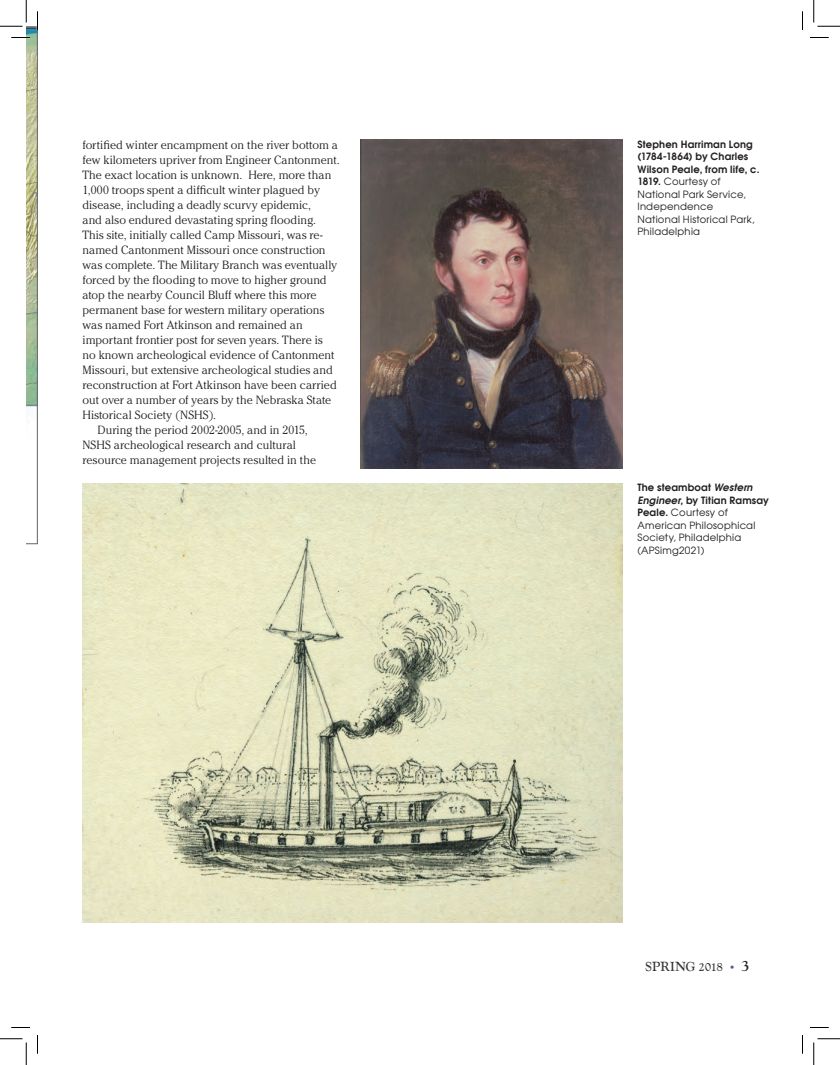
<style>
.page{position:relative;width:840px;height:1065px;background:#fff}
.page>*{position:absolute;margin:0;border:0;box-sizing:border-box;transform-origin:0 0}
.t1{font:13.75px "Goudy Handtooled Com";color:#231f20}
.t2{font:300 11.88px "Cheltenham";color:#231f20}
.t3{font:10px/12.5px "Avant Garde";letter-spacing:.025em;color:#231f20}
.t4{font:10px/12.5px "Avant Garde";letter-spacing:.025em;color:#1f2020}
.s1{font-weight:600}
.s2{font-weight:600;font-style:italic}
.s3{color:#231f20}
.s4{font-size:12.5px}
.s5{font-size:11.25px;color:#625394}
.s6{font-family:"Goudy";font-weight:700;font-size:15px}
</style>
<div class="page">
<img style="left:82px;top:483px;width:540px;height:440px">
<img style="left:360px;top:140px;width:262px;height:328px">
<svg style="left:810px;top:37px;width:19px;height:1px"></svg>
<svg style="left:11px;top:1027px;width:19px;height:1px"></svg>
<svg style="left:810px;top:1027px;width:19px;height:1px"></svg>
<svg style="left:37px;top:1035px;width:1px;height:19px"></svg>
<svg style="left:802px;top:11px;width:1px;height:19px"></svg>
<svg style="left:802px;top:1035px;width:1px;height:19px"></svg>
<svg style="left:0;top:0;width:38px;height:544px"></svg>
<svg style="left:0;top:1039px;width:27px;height:26px"></svg>
<svg style="left:814px;top:0;width:26px;height:27px"></svg>
<svg style="left:814px;top:1039px;width:26px;height:26px"></svg>
<p class="t2" style="left:82px;top:138px;width:257px">fortified winter encampment on the river bottom a</p>
<p class="t2" style="left:82px;top:153px;width:259px">few kilometers upriver from Engineer Cantonment.</p>
<p class="t2" style="left:82px;top:168px;width:250px">The exact location is unknown. Here, more than</p>
<p class="t2" style="left:82px;top:183px;width:239px">1,000 troops spent a difficult winter plagued by</p>
<p class="t2" style="left:82px;top:198px;width:230px">disease, including a deadly scurvy epidemic,</p>
<p class="t2" style="left:82px;top:213px;width:235px">and also endured devastating spring flooding.</p>
<p class="t2" style="left:82px;top:228px;width:242px">This site, initially called Camp Missouri, was re-</p>
<p class="t2" style="left:82px;top:243px;width:245px">named Cantonment Missouri once construction</p>
<p class="t2" style="left:82px;top:258px;width:256px">was complete. The Military Branch was eventually</p>
<p class="t2" style="left:82px;top:273px;width:246px">forced by the flooding to move to higher ground</p>
<p class="t2" style="left:82px;top:288px;width:236px">atop the nearby Council Bluff where this more</p>
<p class="t2" style="left:82px;top:303px;width:243px">permanent base for western military operations</p>
<p class="t2" style="left:82px;top:318px;width:222px">was named Fort Atkinson and remained an</p>
<p class="t2" style="left:82px;top:333px;width:242px">important frontier post for seven years. There is</p>
<p class="t2" style="left:82px;top:348px;width:253px">no known archeological evidence of Cantonment</p>
<p class="t2" style="left:82px;top:363px;width:252px">Missouri, but extensive archeological studies and</p>
<p class="t2" style="left:82px;top:378px;width:256px">reconstruction at Fort Atkinson have been carried</p>
<p class="t2" style="left:82px;top:393px;width:250px">out over a number of years by the Nebraska State</p>
<p class="t2" style="left:82px;top:408px;width:135px">Historical Society (NSHS).</p>
<p class="t2" style="left:97px;top:423px;width:212px">During the period 2002-2005, and in 2015,</p>
<p class="t2" style="left:82px;top:438px;width:215px">NSHS archeological research and cultural</p>
<p class="t2" style="left:82px;top:453px;width:235px">resource management projects resulted in the</p>
<p class="t3" style="left:638px;top:138px;width:124px"><span class="s1">Stephen Harriman Long (1784-1864) by Charles<br>Wilson Peale, from life, c.<br>1819.</span> Courtesy of<br>National Park Service,<br>Independence<br>National Historical Park,<br>Philadelphia</p>
<p class="t4" style="left:638px;top:481px;width:133px"><span class="s1">The steamboat</span> <span class="s2">Western<br>Engineer,</span> <span class="s1">by Titian Ramsay<br>Peale.</span> C<span class="s3">ourtesy of<br></span>American Philosophical<br>Society, Philadelphia (APSimg2021)</p>
<p class="t1" style="left:645px;top:958px;width:106px">SPRING <span class="s4">2018</span> <span class="s5">•</span> <span class="s6">3</span></p>
</div>
